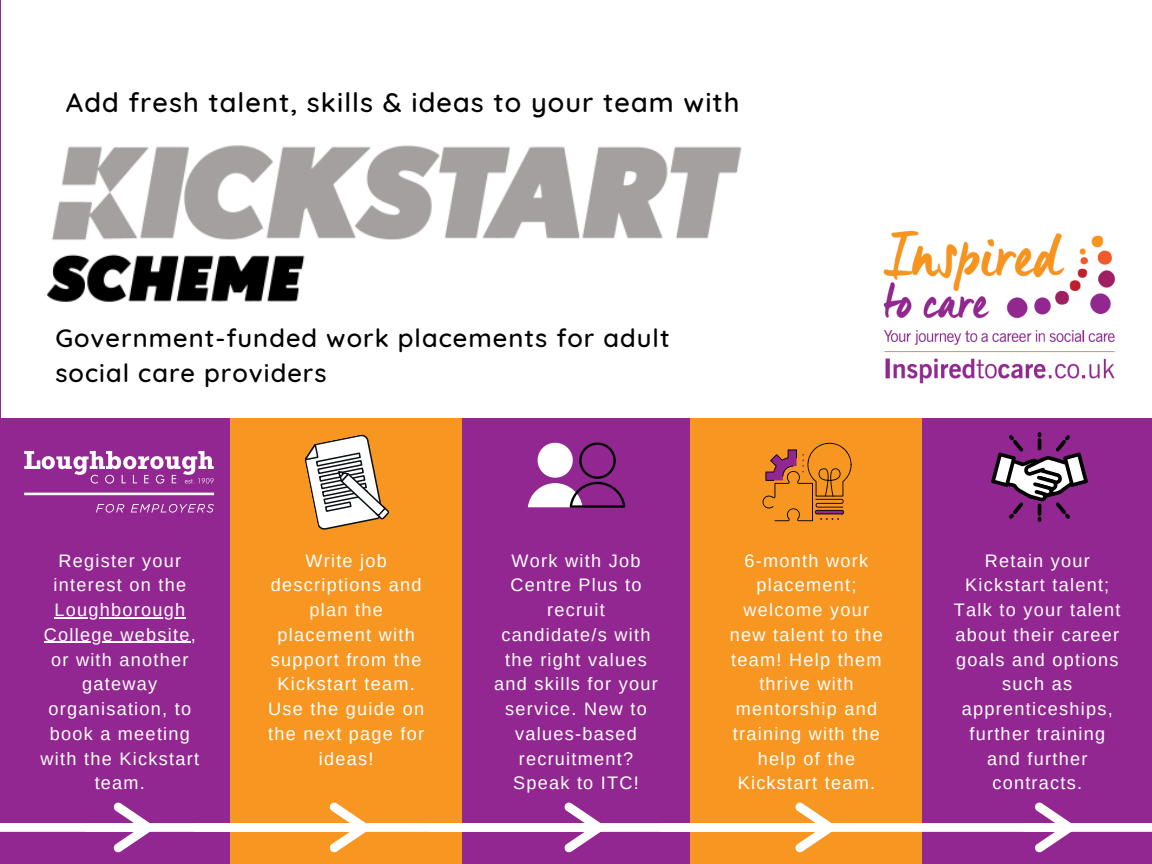
<style>
.page{position:relative;width:1152px;height:864px;background:#932791}
.page>*{position:absolute;margin:0;border:0;box-sizing:border-box;transform-origin:0 0}
.t1{font:500 27.15px "Quicksand";letter-spacing:.04em;color:#010101}
.t2{font:500 25.5px/34.8px "Quicksand";letter-spacing:.04em;color:#010101}
.t3{font:18.15px/24.8px "Arimo";letter-spacing:.07em;color:#fff;text-align:center}
</style>
<div class="page">
<div style="left:231px;top:417px;width:230px;height:447px;background:#f79621"></div>
<div style="left:691px;top:417px;width:231px;height:447px;background:#f79621"></div>
<div style="left:1px;top:0;width:1151px;height:418px;background:#fff"></div>
<img style="left:47px;top:145px;width:695px;height:157px">
<img style="left:883px;top:230px;width:232px;height:154px">
<svg style="left:304px;top:434px;width:86px;height:96px"></svg>
<svg style="left:528px;top:442px;width:97px;height:66px"></svg>
<svg style="left:762px;top:442px;width:90px;height:79px"></svg>
<svg style="left:991px;top:432px;width:97px;height:90px"></svg>
<svg style="left:24px;top:451px;width:190px;height:62px"></svg>
<hr style="left:24px;top:493px;width:190px;height:2px;background:#fefefe">
<svg style="left:153px;top:823px;width:871px;height:9px;fill:#fff"></svg>
<hr style="left:54px;top:617px;width:132px;height:1px;background:#fff">
<hr style="left:44px;top:642px;width:147px;height:1px;background:#fff">
<svg style="left:660px;top:802px;width:174px;height:50px"></svg>
<svg style="left:430px;top:802px;width:174px;height:50px"></svg>
<svg style="left:195px;top:802px;width:174px;height:50px"></svg>
<svg style="left:0;top:802px;width:153px;height:50px"></svg>
<svg style="left:1024px;top:802px;width:128px;height:50px"></svg>
<p class="t1" style="left:66px;top:85px;width:675px">Add fresh talent, skills &amp; ideas to your team with</p>
<p class="t2" style="left:55px;top:320px;width:616px">Government-funded work placements for adult social care providers</p>
<p class="t3" style="left:41px;top:548px;width:160px">Register your interest on the<br>Loughborough<br>College website, or with another gateway organisation, to book a meeting with the Kickstart team.</p>
<p class="t3" style="left:268px;top:548px;width:158px">Write job descriptions and plan the placement with support from the<br>Kickstart team.<br>Use the guide on the next page for ideas!</p>
<p class="t3" style="left:494px;top:548px;width:165px">Work with Job<br>Centre Plus to recruit candidate/s with the right values and skills for your service. New to values-based recruitment?<br>Speak to ITC!</p>
<p class="t3" style="left:730px;top:548px;width:155px">6-month work placement; welcome your new talent to the team! Help them thrive with mentorship and training with the help of the<br>Kickstart team.</p>
<p class="t3" style="left:954px;top:548px;width:168px">Retain your<br>Kickstart talent;<br>Talk to your talent about their career goals and options such as apprenticeships, further training and further contracts.</p>
</div>
